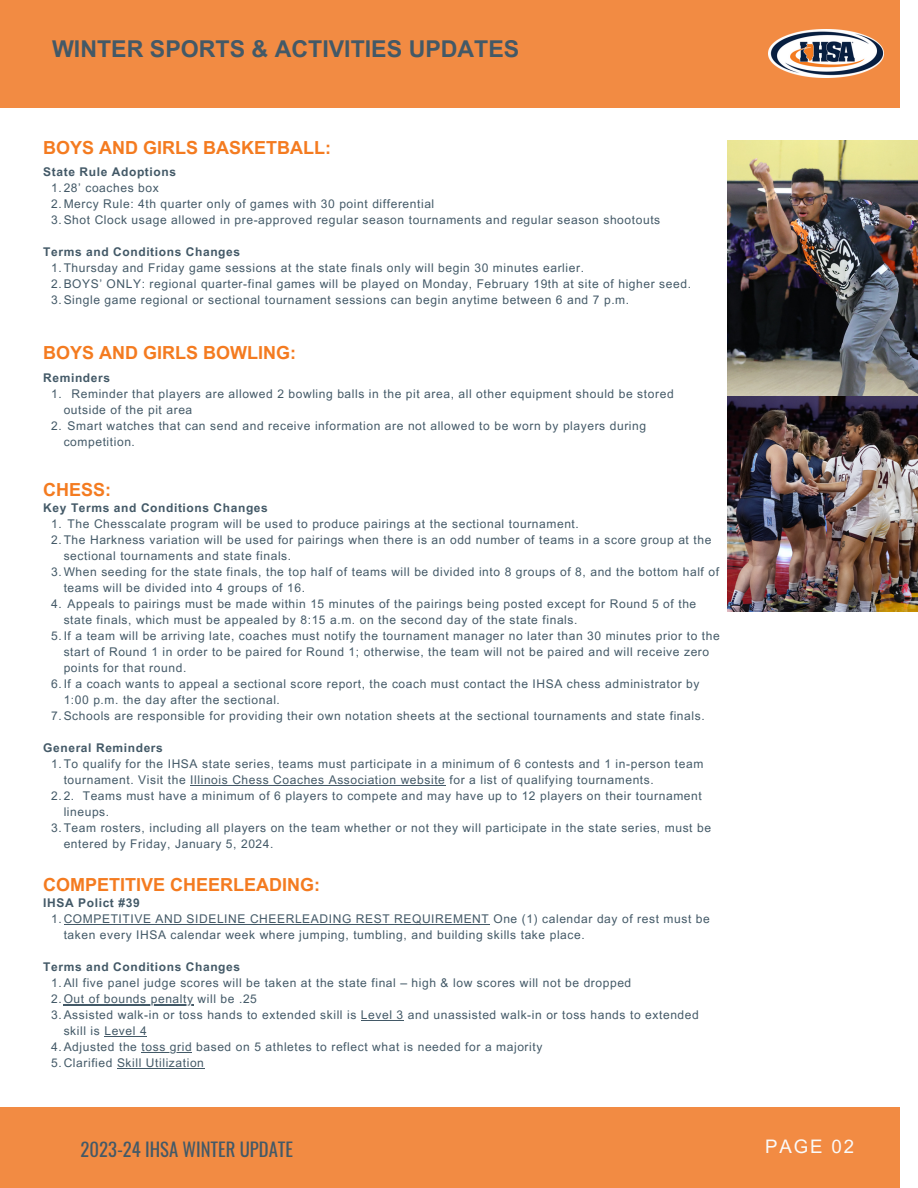
<style>
.page{position:relative;width:918px;height:1188px;background:#fff}
.page>*{position:absolute;margin:0;border:0;box-sizing:border-box;transform-origin:0 0}
.t1{font:700 23.25px "Arial MT Pro";color:#435967}
.t2{font:18.6px "Oswald";color:#435967}
.t3{font:18.6px "Arial MT Pro";letter-spacing:.1em;color:#fafafa}
.t4{font:700 18px "Arial MT Pro";color:#f47b20}
.t5{font:12px/16px "Arial MT Pro";letter-spacing:.05em;color:#435967}
.t6{font:700 12px "Arial MT Pro";letter-spacing:.05em;color:#435967}
</style>
<div class="page">
<div style="left:0;top:1107px;width:900px;height:81px;background:#f28b43"></div>
<div style="left:0;top:0;width:900px;height:108px;background:#f28b43"></div>
<img style="left:769px;top:30px;width:115px;height:48px">
<hr style="left:190px;top:785px;width:256px;height:1px;background:#435967">
<hr style="left:64px;top:924px;width:425px;height:1px;background:#435967">
<hr style="left:64px;top:1004px;width:130px;height:1px;background:#435967">
<hr style="left:361px;top:1020px;width:43px;height:1px;background:#435967">
<hr style="left:104px;top:1036px;width:43px;height:1px;background:#435967">
<hr style="left:142px;top:1052px;width:50px;height:1px;background:#435967">
<hr style="left:117px;top:1068px;width:88px;height:1px;background:#435967">
<img style="left:728px;top:396px;width:190px;height:215px">
<img style="left:728px;top:140px;width:190px;height:256px">
<p class="t1" style="left:52px;top:40px;width:469px">WINTER SPORTS &amp; ACTIVITIES UPDATES</p>
<p class="t4" style="left:43px;top:141px;width:290px">BOYS AND GIRLS BASKETBALL:</p>
<p class="t6" style="left:43px;top:167px;width:134px">State Rule Adoptions</p>
<p class="t5" style="left:51px;top:181px;width:109px">1.28’ coaches box</p>
<p class="t5" style="left:51px;top:197px;width:385px">2.Mercy Rule: 4th quarter only of games with 30 point differential</p>
<p class="t5" style="left:51px;top:213px;width:611px">3.Shot Clock usage allowed in pre-approved regular season tournaments and regular season shootouts</p>
<p class="t6" style="left:43px;top:247px;width:198px">Terms and Conditions Changes</p>
<p class="t5" style="left:51px;top:261px;width:534px">1.Thursday and Friday game sessions at the state finals only will begin 30 minutes earlier.</p>
<p class="t5" style="left:51px;top:277px;width:641px">2.BOYS’ ONLY: regional quarter-final games will be played on Monday, February 19th at site of higher seed.</p>
<p class="t5" style="left:51px;top:293px;width:579px">3.Single game regional or sectional tournament sessions can begin anytime between 6 and 7 p.m.</p>
<p class="t4" style="left:43px;top:346px;width:255px">BOYS AND GIRLS BOWLING:</p>
<p class="t6" style="left:43px;top:373px;width:68px">Reminders</p>
<p class="t5" style="left:64px;top:387px;width:611px;text-indent:8px">Reminder that players are allowed 2 bowling balls in the pit area, all other equipment should be stored outside of the pit area</p>
<p class="t5" style="left:51px;top:387px;width:12px">1.</p>
<p class="t5" style="left:64px;top:419px;width:584px;text-indent:4px">Smart watches that can send and receive information are not allowed to be worn by players during competition.</p>
<p class="t5" style="left:51px;top:419px;width:12px">2.</p>
<p class="t4" style="left:43px;top:483px;width:70px">CHESS:</p>
<p class="t6" style="left:43px;top:503px;width:226px">Key Terms and Conditions Changes</p>
<p class="t5" style="left:51px;top:517px;width:529px">1. The Chesscalate program will be used to produce pairings at the sectional tournament.</p>
<p class="t5" style="left:64px;top:533px;width:649px;text-indent:-12px">2.The Harkness variation will be used for pairings when there is an odd number of teams in a score group at the sectional tournaments and state finals.</p>
<p class="t5" style="left:64px;top:565px;width:657px;text-indent:-12px">3.When seeding for the state finals, the top half of teams will be divided into 8 groups of 8, and the bottom half of teams will be divided into 4 groups of 16.</p>
<p class="t5" style="left:64px;top:597px;width:634px;text-indent:4px">Appeals to pairings must be made within 15 minutes of the pairings being posted except for Round 5 of the state finals, which must be appealed by 8:15 a.m. on the second day of the state finals.</p>
<p class="t5" style="left:51px;top:597px;width:12px">4.</p>
<p class="t5" style="left:64px;top:629px;width:658px;text-indent:-12px">5.If a team will be arriving late, coaches must notify the tournament manager no later than 30 minutes prior to the start of Round 1 in order to be paired for Round 1; otherwise, the team will not be paired and will receive zero points for that round.</p>
<p class="t5" style="left:64px;top:677px;width:637px;text-indent:-12px">6.If a coach wants to appeal a sectional score report, the coach must contact the IHSA chess administrator by<br>1:00 p.m. the day after the sectional.</p>
<p class="t5" style="left:51px;top:709px;width:655px">7.Schools are responsible for providing their own notation sheets at the sectional tournaments and state finals.</p>
<p class="t6" style="left:43px;top:743px;width:121px">General Reminders</p>
<p class="t5" style="left:64px;top:757px;width:641px;text-indent:-12px">1.To qualify for the IHSA state series, teams must participate in a minimum of 6 contests and 1 in-person team tournament. Visit the Illinois Chess Coaches Association website for a list of qualifying tournaments.</p>
<p class="t5" style="left:64px;top:789px;width:640px;text-indent:-12px">2.2. Teams must have a minimum of 6 players to compete and may have up to 12 players on their tournament lineups.</p>
<p class="t5" style="left:64px;top:821px;width:649px;text-indent:-12px">3.Team rosters, including all players on the team whether or not they will participate in the state series, must be entered by Friday, January 5, 2024.</p>
<p class="t4" style="left:43px;top:878px;width:279px">COMPETITIVE CHEERLEADING:</p>
<p class="t6" style="left:43px;top:899px;width:98px">IHSA Polict #39</p>
<p class="t5" style="left:64px;top:912px;width:648px;text-indent:-12px">1.COMPETITIVE AND SIDELINE CHEERLEADING REST REQUIREMENT One (1) calendar day of rest must be taken every IHSA calendar week where jumping, tumbling, and building skills take place.</p>
<p class="t6" style="left:43px;top:963px;width:198px">Terms and Conditions Changes</p>
<p class="t5" style="left:51px;top:976px;width:582px">1.All five panel judge scores will be taken at the state final – high &amp; low scores will not be dropped</p>
<p class="t5" style="left:51px;top:992px;width:207px">2.Out of bounds penalty will be .25</p>
<p class="t5" style="left:64px;top:1008px;width:637px;text-indent:-12px">3.Assisted walk-in or toss hands to extended skill is Level 3 and unassisted walk-in or toss hands to extended skill is Level 4</p>
<p class="t5" style="left:51px;top:1040px;width:493px">4.Adjusted the toss grid based on 5 athletes to reflect what is needed for a majority</p>
<p class="t5" style="left:51px;top:1056px;width:154px">5.Clarified Skill Utilization</p>
<p class="t2" style="left:81px;top:1135px;width:214px">2023-24 IHSA WINTER UPDATE</p>
<p class="t3" style="left:765px;top:1140px;width:90px">PAGE 02</p>
</div>
